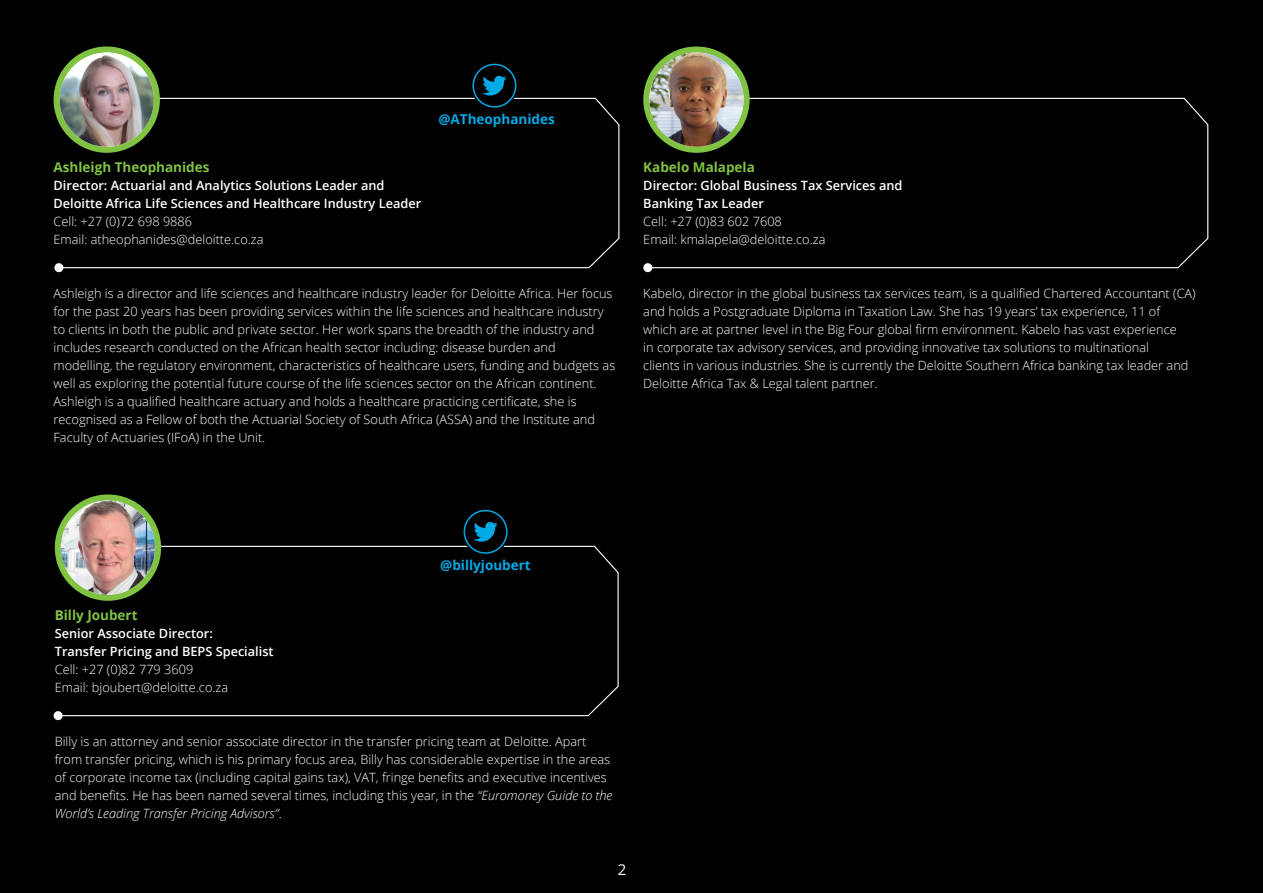
<style>
.page{position:relative;width:1263px;height:893px;background:#000}
.page>*{position:absolute;margin:0;border:0;box-sizing:border-box;transform-origin:0 0}
.t1{font:15px "Open Sans";color:#fff}
.t2{font:700 13.5px "Open Sans";color:#80c342}
.t3{font:700 13.5px "Open Sans";color:#00aae7}
.t4{font:300 12.75px/18px "Open Sans";color:#fff}
.t5{font:600 12.75px/18px "Open Sans";color:#fff}
.s1{font-weight:600}
.s2{font-weight:300}
.s3{font-style:italic}
</style>
<div class="page">
<svg style="left:58px;top:97px;width:562px;height:172px"></svg>
<div style="left:54px;top:263px;width:9px;height:9px;background:#fff;border-radius:50%"></div>
<svg style="left:471px;top:62px;width:47px;height:47px"></svg>
<div style="left:473px;top:64px;width:43px;height:43px;background:#000;border-radius:50%"></div>
<div style="left:472px;top:64px;width:44px;height:44px;border:2px solid #00aae7;border-radius:50%"></div>
<svg style="left:482px;top:76px;width:25px;height:19px"></svg>
<svg style="left:57px;top:50px;width:100px;height:100px"></svg>
<div style="left:54px;top:47px;width:106px;height:106px;border:6px solid #80c342;border-radius:50%"></div>
<img style="left:60px;top:53px;width:94px;height:94px;border-radius:47px">
<svg style="left:57px;top:545px;width:562px;height:172px"></svg>
<div style="left:54px;top:711px;width:9px;height:9px;background:#fff;border-radius:50%"></div>
<svg style="left:58px;top:497px;width:100px;height:101px"></svg>
<div style="left:55px;top:494px;width:106px;height:107px;border:6px solid #80c342;border-radius:50%"></div>
<img style="left:61px;top:500px;width:94px;height:95px;border-radius:47px">
<svg style="left:462px;top:508px;width:47px;height:47px"></svg>
<div style="left:464px;top:511px;width:43px;height:42px;background:#000;border-radius:50%"></div>
<div style="left:464px;top:510px;width:43px;height:44px;border:2px solid #00aae7;border-radius:50%"></div>
<svg style="left:473px;top:522px;width:25px;height:20px"></svg>
<svg style="left:648px;top:97px;width:561px;height:172px"></svg>
<div style="left:643px;top:263px;width:9px;height:9px;background:#fff;border-radius:50%"></div>
<svg style="left:646px;top:50px;width:101px;height:100px"></svg>
<div style="left:643px;top:47px;width:107px;height:106px;border:6px solid #80c342;border-radius:50%"></div>
<img style="left:649px;top:53px;width:94px;height:94px;border-radius:47px">
<p class="t2" style="left:54px;top:158px;width:157px">Ashleigh Theophanides</p>
<p class="t5" style="left:54px;top:176px;width:332px">Director: Actuarial and Analytics Solutions Leader and</p>
<p class="t4" style="left:54px;top:194px;width:369px"><span class="s1">Deloitte Africa Life Sciences and Healthcare Industry Leader<br></span>Cell: +27 (0)72 698 9886<br>Email: atheophanides@deloitte.co.za</p>
<p class="t3" style="left:438px;top:110px;width:118px">@ATheophanides</p>
<p class="t4" style="left:54px;top:284px;width:560px">Ashleigh is a director and life sciences and healthcare industry leader for Deloitte Africa. Her focus for the past 20 years has been providing services within the life sciences and healthcare industry to clients in both the public and private sector. Her work spans the breadth of the industry and includes research conducted on the African health sector including: disease burden and</p>
<p class="t4" style="left:54px;top:356px;width:563px">modelling, the regulatory environment, characteristics of healthcare users, funding and budgets as well as exploring the potential future course of the life sciences sector on the African continent.</p>
<p class="t4" style="left:54px;top:392px;width:524px">Ashleigh is a qualified healthcare actuary and holds a healthcare practicing certificate, she is</p>
<p class="t4" style="left:54px;top:410px;width:543px">recognised as a Fellow of both the Actuarial Society of South Africa (ASSA) and the Institute and</p>
<p class="t4" style="left:54px;top:428px;width:213px">Faculty of Actuaries (IFoA) in the Unit.</p>
<p class="t2" style="left:643px;top:158px;width:113px">Kabelo Malapela</p>
<p class="t5" style="left:643px;top:176px;width:261px">Director: Global Business Tax Services and<br>Banking Tax Leader<br><span class="s2">Cell: +27 (0)83 602 7608<br>Email: kmalapela@deloitte.co.za</span></p>
<p class="t4" style="left:643px;top:284px;width:554px">Kabelo, director in the global business tax services team, is a qualified Chartered Accountant (CA) and holds a Postgraduate Diploma in Taxation Law. She has 19 years’ tax experience, 11 of which are at partner level in the Big Four global firm environment. Kabelo has vast experience<br>in corporate tax advisory services, and providing innovative tax solutions to multinational<br>clients in various industries. She is currently the Deloitte Southern Africa banking tax leader and Deloitte Africa Tax &amp; Legal talent partner.</p>
<p class="t2" style="left:55px;top:605px;width:84px">Billy Joubert</p>
<p class="t5" style="left:55px;top:624px;width:220px">Senior Associate Director:<br>Transfer Pricing and BEPS Specialist</p>
<p class="t4" style="left:55px;top:660px;width:175px">Cell: +27 (0)82 779 3609<br>Email: bjoubert@deloitte.co.za</p>
<p class="t3" style="left:440px;top:556px;width:92px">@billyjoubert</p>
<p class="t4" style="left:55px;top:732px;width:559px">Billy is an attorney and senior associate director in the transfer pricing team at Deloitte. Apart from transfer pricing, which is his primary focus area, Billy has considerable expertise in the areas of corporate income tax (including capital gains tax), VAT, fringe benefits and executive incentives and benefits. He has been named several times, including this year, in the <span class="s3">“Euromoney Guide to the World’s Leading Transfer Pricing Advisors”</span>.</p>
<p class="t1" style="left:618px;top:859px;width:10px">2</p>
</div>
